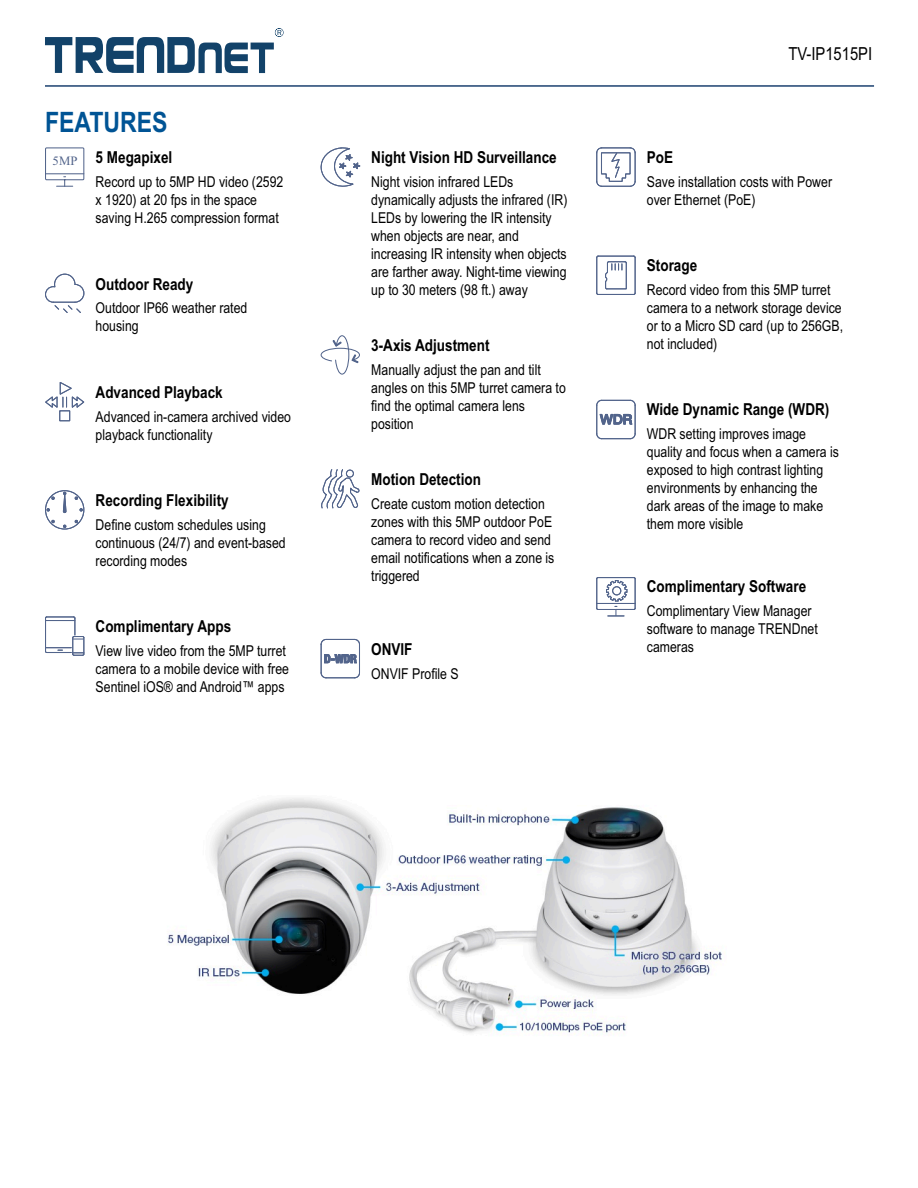
<style>
.page{position:relative;width:918px;height:1188px;background:#fff}
.page>*{position:absolute;margin:0;border:0;box-sizing:border-box;transform-origin:0 0}
.t1{font:700 28.2px "Arial Narrow";color:#005495}
.t2{font:18px "Arial Narrow";color:#000}
.t3{font:700 16.5px "Arial Narrow";color:#000}
.t4{font:15px/18px "Arial Narrow";color:#000}
</style>
<div class="page">
<svg style="left:45px;top:28px;width:238px;height:45px"></svg>
<hr style="left:45px;top:85px;width:829px;height:2px;background:#31537d">
<div style="left:45px;top:147px;width:39px;height:33px;border:1px solid #52648b"></div>
<svg style="left:57px;top:186px;width:16px;height:1px"></svg>
<hr style="left:46px;top:173px;width:38px;height:1px;background:#52648b">
<svg style="left:320px;top:147px;width:41px;height:40px"></svg>
<svg style="left:596px;top:147px;width:40px;height:40px"></svg>
<svg style="left:45px;top:273px;width:40px;height:40px"></svg>
<svg style="left:320px;top:335px;width:40px;height:40px"></svg>
<hr style="left:598px;top:256px;width:36px;height:1px;background:#52648b">
<hr style="left:596px;top:257px;width:1px;height:36px;background:#52648b">
<hr style="left:598px;top:294px;width:36px;height:1px;background:#52648b">
<hr style="left:635px;top:257px;width:1px;height:36px;background:#52648b">
<svg style="left:605px;top:261px;width:22px;height:29px"></svg>
<svg style="left:45px;top:382px;width:40px;height:26px"></svg>
<div style="left:59px;top:410px;width:11px;height:11px;border:1px solid #52648b"></div>
<svg style="left:321px;top:469px;width:39px;height:40px"></svg>
<svg style="left:596px;top:399px;width:40px;height:41px"></svg>
<div style="left:45px;top:490px;width:39px;height:40px;border:1px solid #52648b;border-radius:50%"></div>
<svg style="left:63px;top:492px;width:3px;height:21px"></svg>
<svg style="left:51px;top:520px;width:4px;height:3px"></svg>
<svg style="left:320px;top:638px;width:40px;height:41px"></svg>
<svg style="left:596px;top:577px;width:40px;height:40px"></svg>
<div style="left:612px;top:586px;width:9px;height:9px;border:1px solid #52648b;border-radius:50%"></div>
<svg style="left:45px;top:616px;width:40px;height:40px"></svg>
<img style="left:168px;top:798px;width:554px;height:237px">
<h1 class="t1" style="left:45px;top:111px;width:124px">FEATURES</h1>
<p class="t3" style="left:53px;top:151px;width:121px"><sub>5MP</sub> 5 Megapixel</p>
<p class="t4" style="left:96px;top:174px;width:189px">Record up to 5MP HD video (2592 x 1920) at 20 fps in the space saving H.265 compression format</p>
<p class="t3" style="left:96px;top:277px;width:99px">Outdoor Ready</p>
<p class="t4" style="left:96px;top:301px;width:153px">Outdoor IP66 weather rated housing</p>
<p class="t3" style="left:96px;top:386px;width:129px">Advanced Playback</p>
<p class="t4" style="left:96px;top:409px;width:197px">Advanced in-camera archived video playback functionality</p>
<p class="t3" style="left:96px;top:494px;width:135px">Recording Flexibility</p>
<p class="t4" style="left:96px;top:517px;width:192px">Define custom schedules using continuous (24/7) and event-based recording modes</p>
<p class="t3" style="left:96px;top:620px;width:137px">Complimentary Apps</p>
<p class="t4" style="left:96px;top:643px;width:195px">View live video from the 5MP turret camera to a mobile device with free<br>Sentinel iOS® and Android™ apps</p>
<p class="t3" style="left:371px;top:151px;width:187px">Night Vision HD Surveillance</p>
<p class="t4" style="left:371px;top:174px;width:198px">Night vision infrared LEDs dynamically adjusts the infrared (IR)<br>LEDs by lowering the IR intensity when objects are near, and increasing IR intensity when objects are farther away. Night-time viewing up to 30 meters (98 ft.) away</p>
<p class="t3" style="left:371px;top:339px;width:120px">3-Axis Adjustment</p>
<p class="t4" style="left:371px;top:362px;width:196px">Manually adjust the pan and tilt angles on this 5MP turret camera to find the optimal camera lens position</p>
<p class="t3" style="left:371px;top:473px;width:111px">Motion Detection</p>
<p class="t4" style="left:371px;top:496px;width:185px">Create custom motion detection zones with this 5MP outdoor PoE camera to record video and send email notifications when a zone is triggered</p>
<p class="t3" style="left:371px;top:643px;width:43px">ONVIF</p>
<p class="t4" style="left:371px;top:666px;width:89px">ONVIF Profile S</p>
<p class="t2" style="left:788px;top:47px;width:85px">TV-IP1515PI</p>
<p class="t3" style="left:647px;top:151px;width:28px">PoE</p>
<p class="t4" style="left:647px;top:174px;width:187px">Save installation costs with Power over Ethernet (PoE)</p>
<p class="t3" style="left:647px;top:259px;width:52px">Storage</p>
<p class="t4" style="left:647px;top:282px;width:198px">Record video from this 5MP turret camera to a network storage device or to a Micro SD card (up to 256GB, not included)</p>
<p class="t3" style="left:647px;top:403px;width:184px">Wide Dynamic Range (WDR)</p>
<p class="t4" style="left:647px;top:426px;width:194px">WDR setting improves image quality and focus when a camera is exposed to high contrast lighting environments by enhancing the dark areas of the image to make them more visible</p>
<p class="t3" style="left:647px;top:580px;width:161px">Complimentary Software</p>
<p class="t4" style="left:647px;top:604px;width:172px">Complimentary View Manager software to manage TRENDnet cameras</p>
</div>
